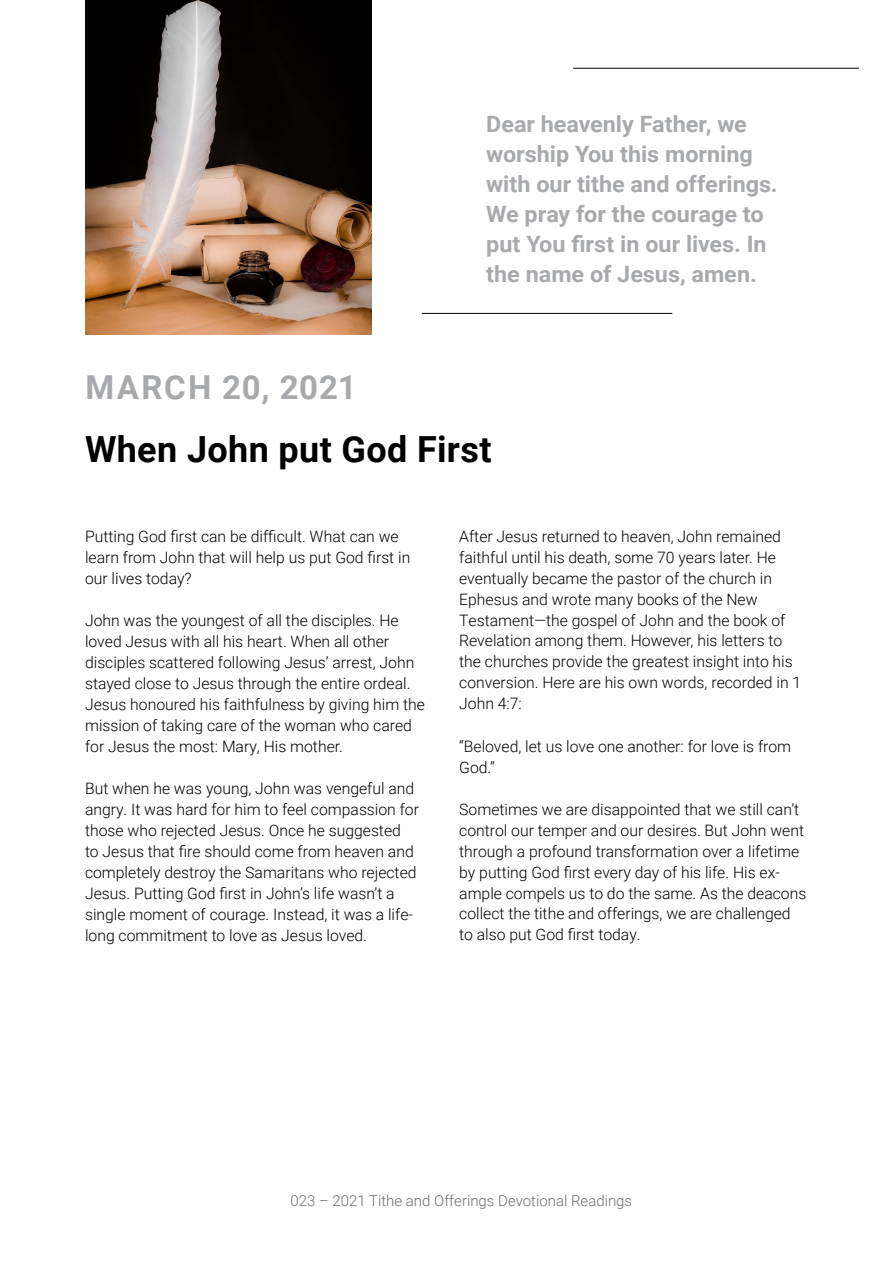
<style>
.page{position:relative;width:893px;height:1263px;background:#fff}
.page>*{position:absolute;margin:0;border:0;box-sizing:border-box;transform-origin:0 0}
.t1{font:700 36px "Roboto";letter-spacing:.01em;color:#000}
.t2{font:700 33px "Roboto";letter-spacing:.04em;color:#a7a9ac}
.t3{font:700 22.5px/30px "Roboto";color:#a7a9ac;scale:1.04 1}
.t4{font:300 15.75px/21px "Roboto";color:#000}
.t5{font:300 15px "Roboto";color:#6d6e71}
</style>
<div class="page">
<img style="left:86px;top:0;width:286px;height:335px">
<hr style="left:422px;top:313px;width:250px;height:1px;background:#000">
<hr style="left:573px;top:68px;width:286px;height:1px;background:#000">
<h3 class="t3" style="left:486px;top:108px;width:282px">Dear heavenly Father, we worship You this morning with our tithe and offerings.<br>We pray for the courage to put You first in our lives. In the name of Jesus, amen.</h3>
<h2 class="t2" style="left:86px;top:364px;width:273px">MARCH 20, 2021</h2>
<h1 class="t1" style="left:85px;top:424px;width:408px">When John put God First</h1>
<p class="t4" style="left:85px;top:525px;width:327px">Putting God first can be difficult. What can we learn from John that will help us put God first in our lives today?</p>
<p class="t4" style="left:85px;top:609px;width:342px">John was the youngest of all the disciples. He loved Jesus with all his heart. When all other disciples scattered following Jesus’ arrest, John stayed close to Jesus through the entire ordeal.<br>Jesus honoured his faithfulness by giving him the mission of taking care of the woman who cared for Jesus the most: Mary, His mother.</p>
<p class="t4" style="left:85px;top:777px;width:336px">But when he was young, John was vengeful and angry. It was hard for him to feel compassion for those who rejected Jesus. Once he suggested<br>to Jesus that fire should come from heaven and completely destroy the Samaritans who rejected Jesus. Putting God first in John’s life wasn’t a single moment of courage. Instead, it was a life&shy;long commitment to love as Jesus loved.</p>
<p class="t4" style="left:459px;top:525px;width:343px">After Jesus returned to heaven, John remained faithful until his death, some 70 years later. He eventually became the pastor of the church in Ephesus and wrote many books of the New Testament—the gospel of John and the book of Revelation among them. However, his letters to the churches provide the greatest insight into his conversion. Here are his own words, recorded in 1<br>John 4:7:</p>
<p class="t4" style="left:459px;top:735px;width:333px">“Beloved, let us love one another: for love is from<br>God.”</p>
<p class="t4" style="left:459px;top:798px;width:349px">Sometimes we are disappointed that we still can’t control our temper and our desires. But John went through a profound transformation over a lifetime by putting God first every day of his life. His ex&shy;ample compels us to do the same. As the deacons collect the tithe and offerings, we are challenged to also put God first today.</p>
<p class="t5" style="left:290px;top:1190px;width:343px">023 – 2021 Tithe and Offerings Devotional Readings</p>
</div>
